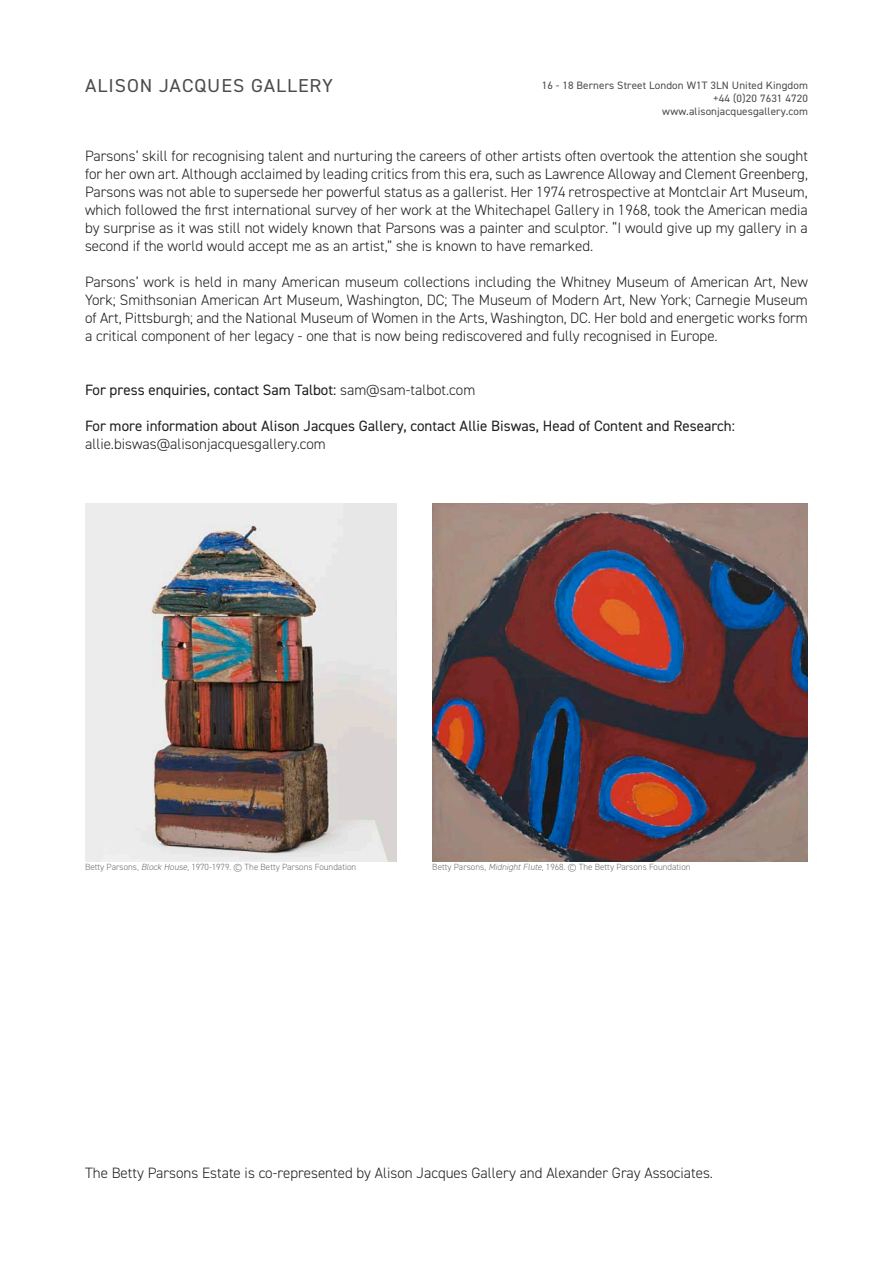
<style>
.page{position:relative;width:893px;height:1263px;background:#fff}
.page>*{position:absolute;margin:0;border:0;box-sizing:border-box;transform-origin:0 0}
.t1{font:18.75px "DIN2014";letter-spacing:.05em;color:#4b4c4d;scale:1.05 1}
.t2{font:300 15px/18px "DIN2014";color:#231f20;text-align:justify}
.t3{font:15px "DIN2014";color:#231f20}
.t4{font:10.8px "DIN2014";letter-spacing:.01em;color:#4b4c4d}
.t5{font:300 9px "DIN2014";color:#6c6d70}
.s1{font-weight:300}
.s2{font-style:italic}
</style>
<div class="page">
<img style="left:85px;top:504px;width:312px;height:358px">
<img style="left:432px;top:504px;width:376px;height:358px">
<p class="t1" style="left:85px;top:74px;width:238px">ALISON JACQUES GALLERY</p>
<p class="t4" style="left:542px;top:78px;width:268px">16 - 18 Berners Street London W1T 3LN United Kingdom</p>
<p class="t4" style="left:713px;top:92px;width:96px">+44 (0)20 7631 4720</p>
<p class="t4" style="left:662px;top:105px;width:147px">www.alisonjacquesgallery.com</p>
<p class="t2" style="left:85px;top:146px;width:724px">Parsons’ skill for recognising talent and nurturing the careers of other artists often overtook the attention she sought for her own art. Although acclaimed by leading critics from this era, such as Lawrence Alloway and Clement Greenberg, Parsons was not able to supersede her powerful status as a gallerist. Her 1974 retrospective at Montclair Art Museum, which followed the first international survey of her work at the Whitechapel Gallery in 1968, took the American media by surprise as it was still not widely known that Parsons was a painter and sculptor. “I would give up my gallery in a second if the world would accept me as an artist,” she is known to have remarked.</p>
<p class="t2" style="left:85px;top:272px;width:724px">Parsons’ work is held in many American museum collections including the Whitney Museum of American Art, New York; Smithsonian American Art Museum, Washington, DC; The Museum of Modern Art, New York; Carnegie Museum of Art, Pittsburgh; and the National Museum of Women in the Arts, Washington, DC. Her bold and energetic works form a critical component of her legacy - one that is now being rediscovered and fully recognised in Europe.</p>
<p class="t3" style="left:85px;top:380px;width:392px">For press enquiries, contact Sam Talbot: <span class="s1">sam@sam-talbot.com</span></p>
<p class="t3" style="left:85px;top:416px;width:651px">For more information about Alison Jacques Gallery, contact Allie Biswas, Head of Content and Research:</p>
<p class="t2" style="left:85px;top:434px;width:242px">allie.biswas@alisonjacquesgallery.com</p>
<p class="t5" style="left:85px;top:862px;width:273px">Betty Parsons, <span class="s2">Block House</span>, 1970-1979. © The Betty Parsons Foundation</p>
<p class="t5" style="left:432px;top:862px;width:260px">Betty Parsons, <span class="s2">Midnight Flute</span>, 1968. © The Betty Parsons Foundation</p>
<p class="t2" style="left:85px;top:1164px;width:629px">The Betty Parsons Estate is co-represented by Alison Jacques Gallery and Alexander Gray Associates.</p>
</div>
